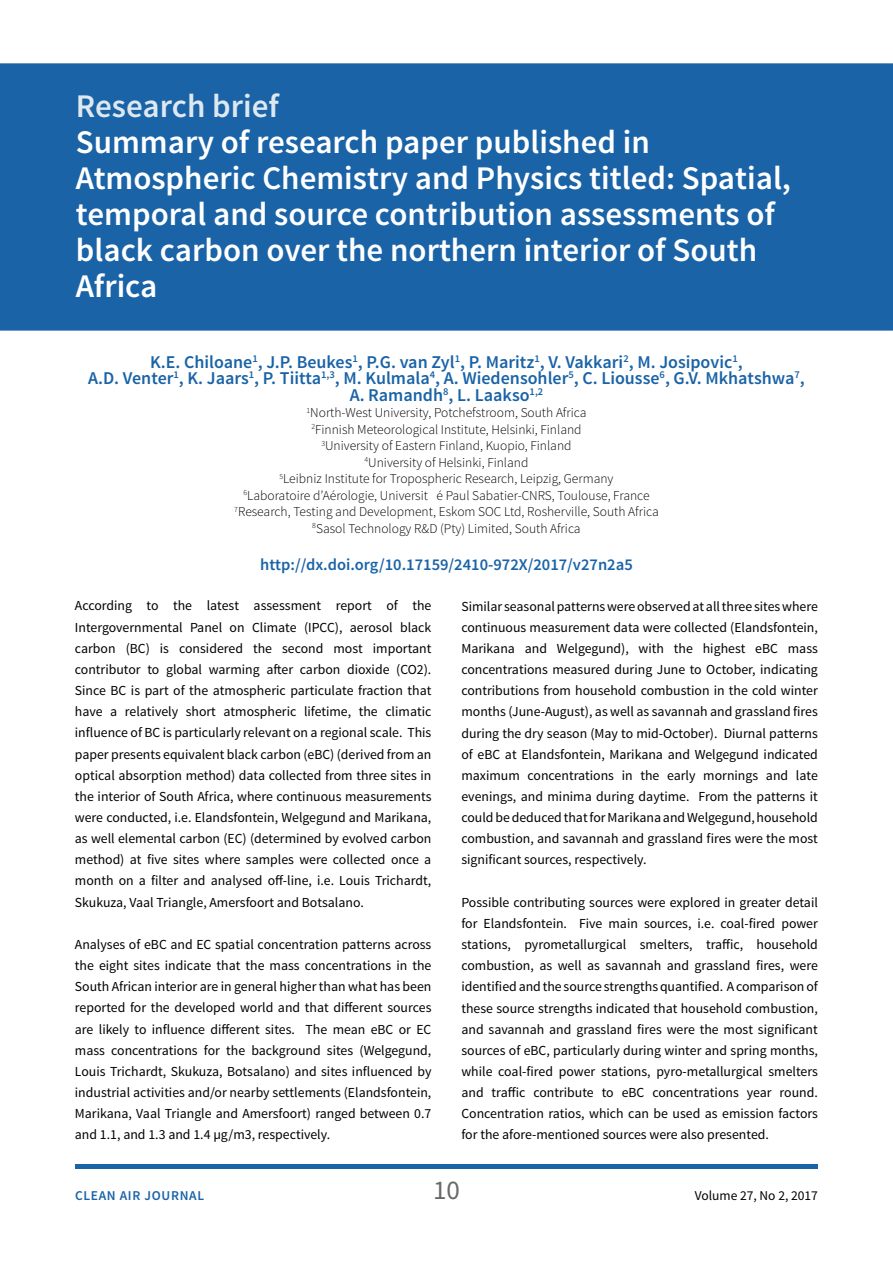
<style>
.page{position:relative;width:893px;height:1263px;background:#fff}
.page>*{position:absolute;margin:0;border:0;box-sizing:border-box;transform-origin:0 0}
.t1{font:600 33px/36px "Source Sans Pro";color:#fff}
.t2{font:600 33px "Source Sans Pro";color:#dde8f0}
.t3{font:27px "Source Sans Pro";color:#696869}
.t4{font:600 18px/16.5px "Source Sans Pro";color:#1a63a7;text-align:center}
.t5{font:600 16.5px "Source Sans Pro";color:#1a63a7}
.t6{font:13.8px/21.1px "Source Sans Pro";color:#000;text-align:justify}
.t7{font:300 13.5px/16.5px "Source Sans Pro";color:#000;text-align:center}
.t8{font:13.5px "Source Sans Pro";color:#000}
.t9{font:600 13.5px "Source Sans Pro";letter-spacing:.05em;color:#1a63a7}
</style>
<div class="page">
<div style="left:75px;top:1164px;width:743px;height:5px;background:#1a63a7"></div>
<div style="left:1px;top:64px;width:891px;height:266px;background:#1a63a7"></div>
<div style="left:0;top:63px;width:893px;height:268px;border:2px solid #1a63a7"></div>
<h1 class="t2" style="left:76px;top:86px;width:204px">Research brief</h1>
<h1 class="t1" style="left:76px;top:125px;width:717px">Summary of research paper published in Atmospheric Chemistry and Physics titled: Spatial, temporal and source contribution assessments of black carbon over the northern interior of South Africa</h1>
<h3 class="t4" style="left:88px;top:354px;width:718px">K.E. Chiloane<sup>1</sup>, J.P. Beukes<sup>1</sup>, P.G. van Zyl<sup>1</sup>, P. Maritz<sup>1</sup>, V. Vakkari<sup>2</sup>, M. Josipovic<sup>1</sup>,<br>A.D. Venter<sup>1</sup>, K. Jaars<sup>1</sup>, P. Tiitta<sup>1,3</sup>, M. Kulmala<sup>4</sup>, A. Wiedensohler<sup>5</sup>, C. Liousse<sup>6</sup>, G.V. Mkhatshwa<sup>7</sup>,<br>A. Ramandh<sup>8</sup>, L. Laakso<sup>1,2</sup></h3>
<p class="t7" style="left:234px;top:405px;width:426px"><sup>1</sup>North-West University, Potchefstroom, South Africa<br><sup>2</sup>Finnish Meteorological Institute, Helsinki, Finland<br><sup>3</sup>University of Eastern Finland, Kuopio, Finland<br><sup>4</sup>University of Helsinki, Finland<br><sup>5</sup>Leibniz Institute for Tropospheric Research, Leipzig, Germany<br><sup>6</sup>Laboratoire d’Aérologie, Universitֹé Paul Sabatier-CNRS, Toulouse, France <sup>7</sup>Research, Testing and Development, Eskom SOC Ltd, Rosherville, South Africa <sup>8</sup>Sasol Technology R&amp;D (Pty) Limited, South Africa</p>
<p class="t5" style="left:260px;top:555px;width:374px">http://dx.doi.org/10.17159/2410-972X/2017/v27n2a5</p>
<p class="t6" style="left:75px;top:595px;width:358px">According to the latest assessment report of the Intergovernmental Panel on Climate (IPCC), aerosol black carbon (BC) is considered the second most important contributor to global warming after carbon dioxide (CO2).<br>Since BC is part of the atmospheric particulate fraction that have a relatively short atmospheric lifetime, the climatic influence of BC is particularly relevant on a regional scale. This paper presents equivalent black carbon (eBC) (derived from an optical absorption method) data collected from three sites in the interior of South Africa, where continuous measurements were conducted, i.e. Elandsfontein, Welgegund and Marikana, as well elemental carbon (EC) (determined by evolved carbon method) at five sites where samples were collected once a month on a filter and analysed off-line, i.e. Louis Trichardt, Skukuza, Vaal Triangle, Amersfoort and Botsalano.</p>
<p class="t6" style="left:75px;top:934px;width:358px">Analyses of eBC and EC spatial concentration patterns across the eight sites indicate that the mass concentrations in the South African interior are in general higher than what has been reported for the developed world and that different sources are likely to influence different sites. The mean eBC or EC mass concentrations for the background sites (Welgegund, Louis Trichardt, Skukuza, Botsalano) and sites influenced by industrial activities and/or nearby settlements (Elandsfontein, Marikana, Vaal Triangle and Amersfoort) ranged between 0.7 and 1.1, and 1.3 and 1.4 µg/m3, respectively.</p>
<p class="t6" style="left:461px;top:596px;width:358px">Similar seasonal patterns were observed at all three sites where continuous measurement data were collected (Elandsfontein, Marikana and Welgegund), with the highest eBC mass concentrations measured during June to October, indicating contributions from household combustion in the cold winter months (June-August), as well as savannah and grassland fires during the dry season (May to mid-October). Diurnal patterns of eBC at Elandsfontein, Marikana and Welgegund indicated maximum concentrations in the early mornings and late evenings, and minima during daytime. From the patterns it could be deduced that for Marikana and Welgegund, household combustion, and savannah and grassland fires were the most significant sources, respectively.</p>
<p class="t6" style="left:461px;top:892px;width:358px">Possible contributing sources were explored in greater detail for Elandsfontein. Five main sources, i.e. coal-fired power stations, pyrometallurgical smelters, traffic, household combustion, as well as savannah and grassland fires, were identified and the source strengths quantified. A comparison of these source strengths indicated that household combustion, and savannah and grassland fires were the most significant sources of eBC, particularly during winter and spring months, while coal-fired power stations, pyro-metallurgical smelters and traffic contribute to eBC concentrations year round.<br>Concentration ratios, which can be used as emission factors for the afore-mentioned sources were also presented.</p>
<p class="t9" style="left:75px;top:1187px;width:131px">CLEAN AIR JOURNAL</p>
<h2 class="t3" style="left:433px;top:1174px;width:28px">10</h2>
<p class="t8" style="left:695px;top:1187px;width:125px">Volume 27, No 2, 2017</p>
</div>
